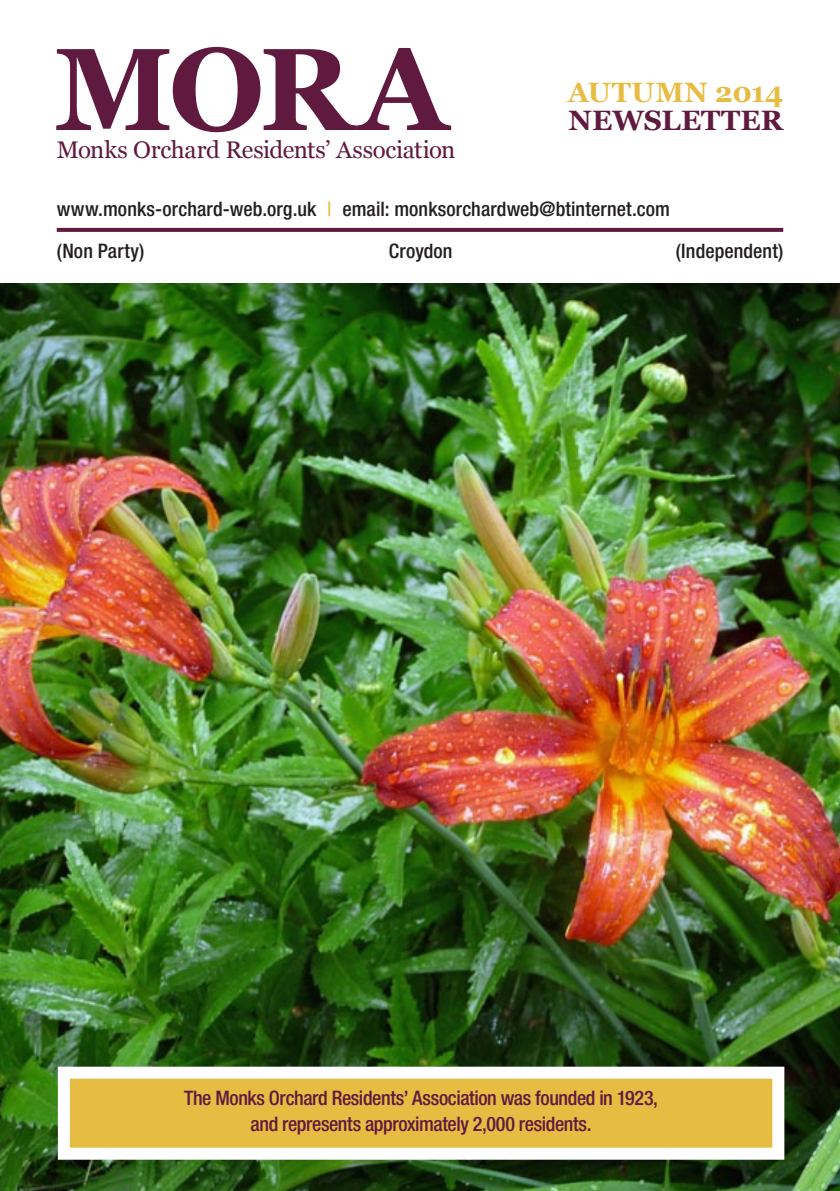
<style>
.page{position:relative;width:840px;height:1191px;background:#fff}
.page>*{position:absolute;margin:0;border:0;box-sizing:border-box;transform-origin:0 0}
.t1{font:700 116.6px "Georgia";color:#601a3f}
.t2{font:700 28px "Georgia";letter-spacing:.005em;color:#e7bc43}
.t3{font:700 28px "Georgia";letter-spacing:.005em;color:#601a3f}
.t4{font:24px "Georgia";letter-spacing:-.015em;color:#601a3f}
.t5{font:500 condensed 20px "Helvetica Neue LT Std";letter-spacing:.005em;color:#231f20}
.t6{font:500 condensed 20px/26px "Helvetica Neue LT Std";letter-spacing:-.02em;color:#601a3f;text-align:center}
.s1{color:#e7bc43}
</style>
<div class="page">
<img style="left:0;top:284px;width:839px;height:907px">
<svg style="left:57px;top:228px;width:725px;height:4px;background:#642044"></svg>
<div style="left:64px;top:1072px;width:713px;height:81px;background:#e7bc43"></div>
<div style="left:58px;top:1066px;width:725px;height:93px;border:12px solid #fff"></div>
<p class="t1" style="left:54px;top:15px;width:395px">MORA</p>
<p class="t4" style="left:57px;top:135px;width:400px">Monks Orchard Residents’ Association</p>
<p class="t2" style="left:567px;top:74px;width:217px">AUTUMN 2014</p>
<p class="t3" style="left:568px;top:102px;width:216px">NEWSLETTER</p>
<p class="t5" style="left:57px;top:197px;width:614px">www.monks-orchard-web.org.uk <span class="s1">|</span> email: monksorchardweb@btinternet.com</p>
<p class="t5" style="left:57px;top:239px;width:89px">(Non Party)</p>
<p class="t5" style="left:389px;top:239px;width:65px">Croydon</p>
<p class="t5" style="left:675px;top:239px;width:109px">(Independent)</p>
<p class="t6" style="left:184px;top:1084px;width:475px">The Monks Orchard Residents’ Association was founded in 1923, and represents approximately 2,000 residents.</p>
</div>
